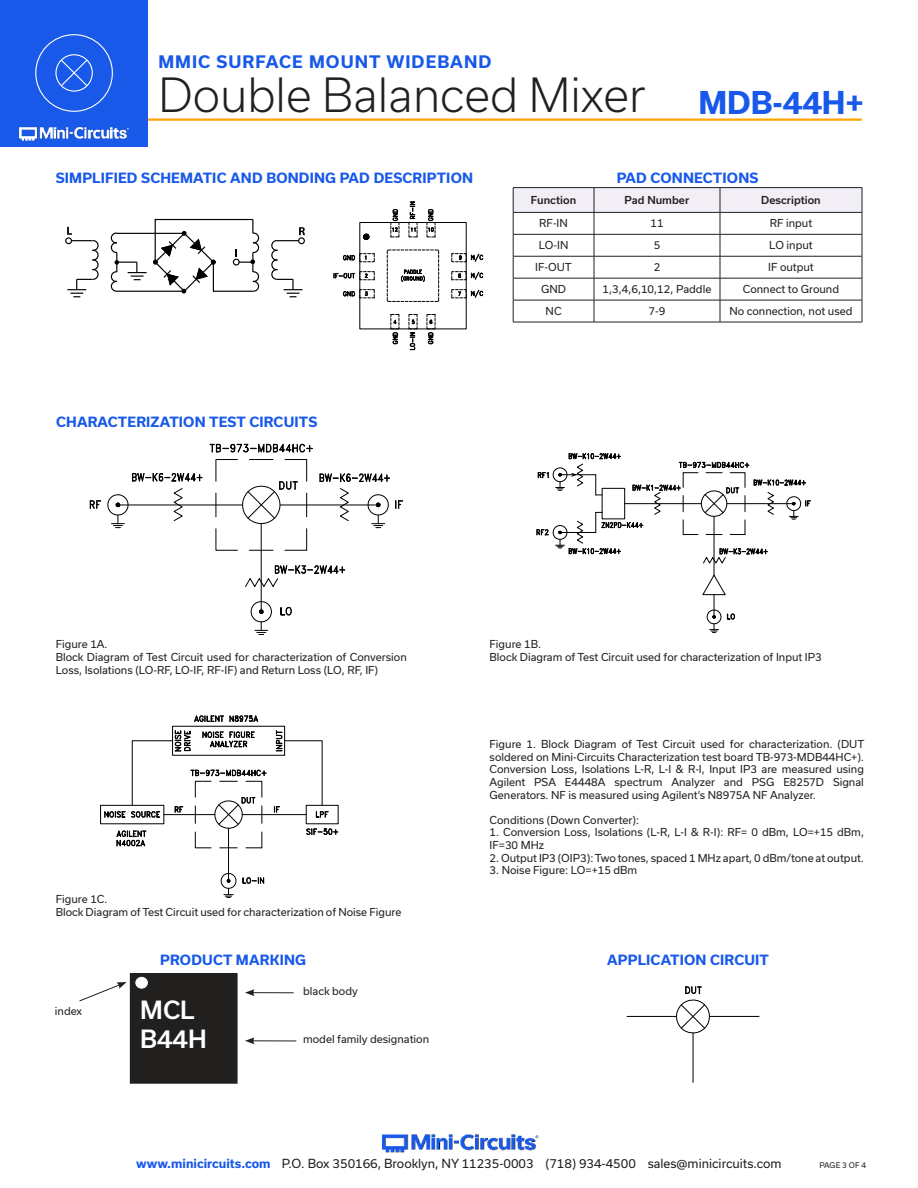
<style>
.page{position:relative;width:918px;height:1188px;background:#fff}
.page>*{position:absolute;margin:0;border:0;box-sizing:border-box;transform-origin:0 0}
.t1{font:300 45px "Usual";color:#221f1f}
.t2{font:700 30px "Usual";color:#1859ea}
.t3{font:500 24px/28.8px "Usual";color:#fff}
.t4{font:700 16.5px "Usual";letter-spacing:.065em;color:#1859ea}
.t5{font:700 13.5px "Usual";letter-spacing:.015em;color:#1859ea}
.t6{font:12px "Usual";color:#221f1f}
.t7{font:10.5px/12.6px "Usual";color:#221f1f}
.t8{font:500 10.5px "Usual";color:#221f1f}
.t9{font:7.5px "Usual";color:#221f1f}
.s1{font-weight:700;color:#1859ea}
</style>
<div class="page">
<hr style="left:129px;top:118px;width:733px;height:3px;background:#ffa300">
<div style="left:0;top:0;width:147px;height:147px;background:#1859ea"></div>
<img style="left:19px;top:126px;width:110px;height:15px">
<div style="left:35px;top:34px;width:78px;height:78px;border:1px solid #fff;border-radius:50%"></div>
<div style="left:55px;top:54px;width:38px;height:38px;border:1px solid #fff;border-radius:50%"></div>
<svg style="left:60px;top:59px;width:29px;height:28px"></svg>
<img style="left:382px;top:1134px;width:157px;height:19px">
<hr style="left:242px;top:814px;width:64px;height:1px;background:#000">
<hr style="left:228px;top:828px;width:1px;height:53px;background:#000">
<svg style="left:220px;top:873px;width:45px;height:25px"></svg>
<svg style="left:306px;top:828px;width:32px;height:7px"></svg>
<div style="left:100px;top:805px;width:64px;height:19px;border:1px solid #000"></div>
<svg style="left:194px;top:715px;width:65px;height:7px"></svg>
<svg style="left:104px;top:730px;width:163px;height:119px"></svg>
<svg style="left:274px;top:730px;width:55px;height:88px"></svg>
<hr style="left:627px;top:1016px;width:49px;height:1px;background:#000">
<hr style="left:709px;top:1016px;width:50px;height:1px;background:#000">
<hr style="left:693px;top:1033px;width:1px;height:49px;background:#000">
<svg style="left:675px;top:986px;width:36px;height:52px"></svg>
<div style="left:130px;top:974px;width:107px;height:109px;background:#221f1f"></div>
<div style="left:130px;top:973px;width:107px;height:111px;border:1px solid #221f1f"></div>
<div style="left:136px;top:977px;width:11px;height:11px;background:#fff;border-radius:50%"></div>
<div style="left:135px;top:977px;width:13px;height:12px;border:1px solid #fff;border-radius:50%"></div>
<hr style="left:252px;top:992px;width:42px;height:1px;background:#221f1f">
<svg style="left:245px;top:989px;width:9px;height:7px"></svg>
<hr style="left:252px;top:1040px;width:44px;height:1px;background:#221f1f">
<svg style="left:245px;top:1037px;width:9px;height:7px"></svg>
<svg style="left:79px;top:982px;width:48px;height:20px"></svg>
<div style="left:65px;top:237px;width:7px;height:7px;border:1px solid #000;border-radius:50%"></div>
<hr style="left:117px;top:291px;width:67px;height:1px;background:#000">
<hr style="left:117px;top:233px;width:67px;height:1px;background:#000">
<svg style="left:67px;top:227px;width:32px;height:70px"></svg>
<svg style="left:271px;top:227px;width:34px;height:70px"></svg>
<svg style="left:110px;top:232px;width:37px;height:60px"></svg>
<svg style="left:153px;top:218px;width:107px;height:76px"></svg>
<svg style="left:387px;top:249px;width:52px;height:53px"></svg>
<svg style="left:426px;top:209px;width:10px;height:29px"></svg>
<svg style="left:451px;top:271px;width:33px;height:9px"></svg>
<svg style="left:451px;top:253px;width:33px;height:9px"></svg>
<svg style="left:451px;top:289px;width:33px;height:10px"></svg>
<svg style="left:343px;top:289px;width:32px;height:10px"></svg>
<svg style="left:333px;top:233px;width:42px;height:47px"></svg>
<svg style="left:408px;top:201px;width:10px;height:37px"></svg>
<svg style="left:390px;top:209px;width:10px;height:29px"></svg>
<svg style="left:426px;top:314px;width:10px;height:30px"></svg>
<svg style="left:408px;top:314px;width:10px;height:36px"></svg>
<svg style="left:390px;top:314px;width:10px;height:30px"></svg>
<hr style="left:118px;top:504px;width:125px;height:1px;background:#000">
<hr style="left:280px;top:504px;width:98px;height:1px;background:#000">
<svg style="left:319px;top:473px;width:84px;height:55px"></svg>
<hr style="left:261px;top:524px;width:1px;height:86px;background:#000">
<svg style="left:250px;top:599px;width:22px;height:36px"></svg>
<svg style="left:280px;top:606px;width:12px;height:10px"></svg>
<svg style="left:245px;top:562px;width:101px;height:26px"></svg>
<svg style="left:215px;top:459px;width:93px;height:92px"></svg>
<svg style="left:89px;top:473px;width:114px;height:55px"></svg>
<svg style="left:209px;top:443px;width:104px;height:10px"></svg>
<hr style="left:714px;top:516px;width:1px;height:59px;background:#000">
<svg style="left:702px;top:574px;width:33px;height:59px"></svg>
<svg style="left:536px;top:453px;width:275px;height:111px"></svg>
<hr style="left:513px;top:187px;width:81px;height:1px;background:#221f1f">
<hr style="left:594px;top:187px;width:126px;height:1px;background:#221f1f">
<hr style="left:720px;top:187px;width:142px;height:1px;background:#221f1f">
<svg style="left:513px;top:188px;width:350px;height:134px"></svg>
<hr style="left:513px;top:322px;width:81px;height:1px;background:#221f1f">
<hr style="left:594px;top:322px;width:126px;height:1px;background:#221f1f">
<hr style="left:720px;top:322px;width:142px;height:1px;background:#221f1f">
<h3 class="t4" style="left:158px;top:53px;width:335px">MMIC SURFACE MOUNT WIDEBAND</h3>
<h1 class="t1" style="left:158px;top:71px;width:489px">Double Balanced Mixer</h1>
<h2 class="t2" style="left:698px;top:86px;width:167px">MDB-44H+</h2>
<p class="t5" style="left:56px;top:172px;width:419px">SIMPLIFIED SCHEMATIC AND BONDING PAD DESCRIPTION</p>
<p class="t5" style="left:56px;top:417px;width:263px">CHARACTERIZATION TEST CIRCUITS</p>
<p class="t5" style="left:617px;top:172px;width:143px">PAD CONNECTIONS</p>
<p class="t8" style="left:531px;top:196px;width:47px">Function</p>
<p class="t8" style="left:625px;top:196px;width:66px">Pad Number</p>
<p class="t8" style="left:761px;top:196px;width:61px">Description</p>
<p class="t7" style="left:539px;top:218px;width:30px">RF-IN</p>
<p class="t7" style="left:650px;top:218px;width:15px">11</p>
<p class="t7" style="left:770px;top:218px;width:44px">RF input</p>
<p class="t7" style="left:539px;top:240px;width:31px">LO-IN</p>
<p class="t7" style="left:654px;top:240px;width:8px">5</p>
<p class="t7" style="left:769px;top:240px;width:45px">LO input</p>
<p class="t7" style="left:535px;top:262px;width:38px">IF-OUT</p>
<p class="t7" style="left:654px;top:262px;width:8px">2</p>
<p class="t7" style="left:768px;top:262px;width:47px">IF output</p>
<p class="t7" style="left:541px;top:284px;width:26px">GND</p>
<p class="t7" style="left:603px;top:284px;width:110px">1,3,4,6,10,12, Paddle</p>
<p class="t7" style="left:743px;top:284px;width:98px">Connect to Ground</p>
<p class="t7" style="left:546px;top:306px;width:17px">NC</p>
<p class="t7" style="left:649px;top:306px;width:18px">7-9</p>
<p class="t7" style="left:729px;top:306px;width:125px">No connection, not used</p>
<p class="t7" style="left:56px;top:639px;width:353px">Figure 1A.<br>Block Diagram of Test Circuit used for characterization of Conversion<br>Loss, Isolations (LO-RF, LO-IF, RF-IF) and Return Loss (LO, RF, IF)</p>
<p class="t7" style="left:490px;top:639px;width:334px">Figure 1B.<br>Block Diagram of Test Circuit used for characterization of Input IP3</p>
<p class="t7" style="left:56px;top:894px;width:347px">Figure 1C.<br>Block Diagram of Test Circuit used for characterization of Noise Figure</p>
<p class="t7" style="left:490px;top:739px;width:376px;text-align:justify">Figure 1. Block Diagram of Test Circuit used for characterization. (DUT soldered on Mini-Circuits Characterization test board TB-973-MDB44HC+).<br>Conversion Loss, Isolations L-R, L-I &amp; R-I, Input IP3 are measured using Agilent PSA E4448A spectrum Analyzer and PSG E8257D Signal Generators. NF is measured using Agilent’s N8975A NF Analyzer.</p>
<p class="t7" style="left:490px;top:814px;width:151px">Conditions (Down Converter):</p>
<p class="t7" style="left:490px;top:827px;width:376px">1. Conversion Loss, Isolations (L-R, L-I &amp; R-I): RF= 0 dBm, LO=+15 dBm,<br>IF=30 MHz</p>
<p class="t7" style="left:490px;top:852px;width:376px">2. Output IP3 (OIP3): Two tones, spaced 1 MHz apart, 0 dBm/tone at output.</p>
<p class="t7" style="left:490px;top:865px;width:149px">3. Noise Figure: LO=+15 dBm</p>
<p class="t7" style="left:55px;top:1006px;width:29px">index</p>
<p class="t5" style="left:160px;top:954px;width:147px">PRODUCT MARKING</p>
<p class="t5" style="left:607px;top:954px;width:163px">APPLICATION CIRCUIT</p>
<h3 class="t3" style="left:140px;top:998px;width:68px">MCL<br>B44H</h3>
<p class="t7" style="left:303px;top:986px;width:56px">black body</p>
<p class="t7" style="left:303px;top:1033px;width:128px">model family designation</p>
<p class="t6" style="left:136px;top:1159px;width:647px"><span class="s1">www.minicircuits.com</span> P.O. Box 350166, Brooklyn, NY 11235-0003 (718) 934-4500 sales@minicircuits.com</p>
<p class="t9" style="left:819px;top:1163px;width:48px">PAGE 3 OF 4</p>
</div>
